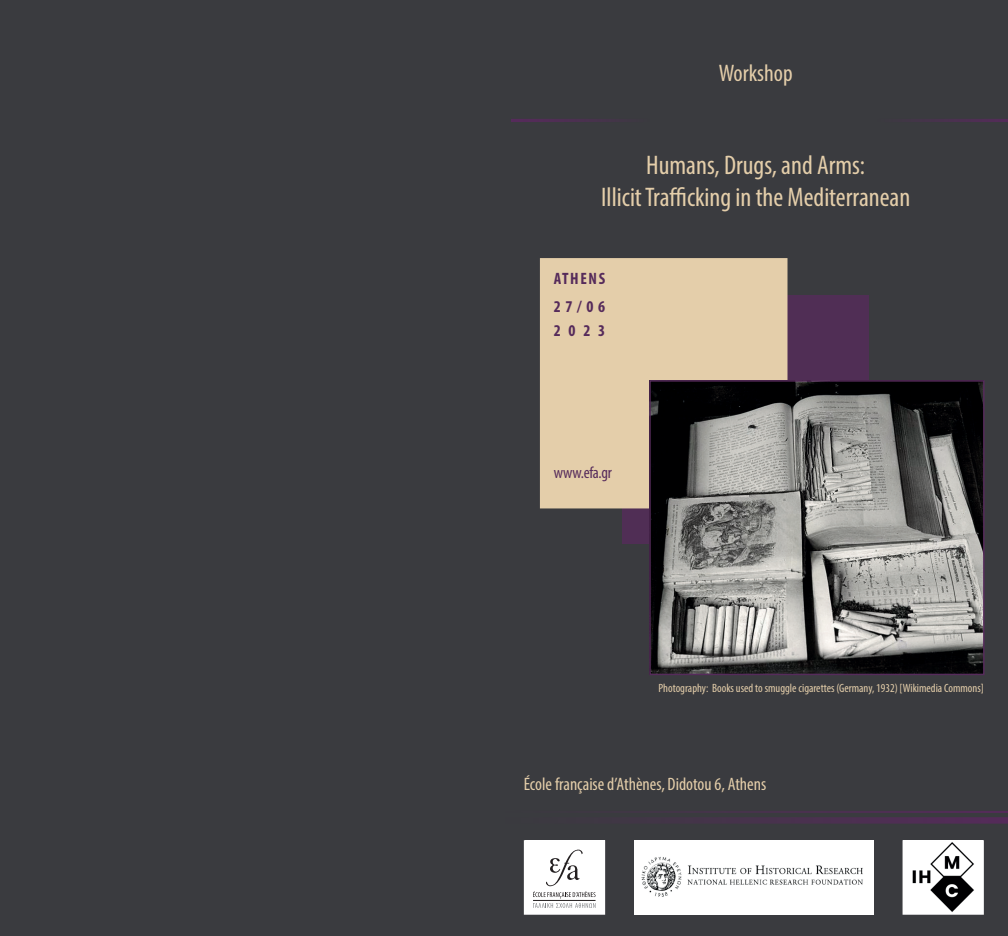
<style>
.page{position:relative;width:1008px;height:936px;background:#fff}
.page>*{position:absolute;margin:0;border:0;box-sizing:border-box;transform-origin:0 0}
.t1{font:condensed 27px/32.4px "Myriad Pro";color:#e4ceaa;text-align:center}
.t2{font:condensed 24px "Myriad Pro";color:#e4ceaa}
.t3{font:condensed 18px "Myriad Pro";color:#e4ceaa}
.t4{font:700 condensed 16.5px/28.3px "Myriad Pro";letter-spacing:.1em;color:#562b5b}
.t5{font:condensed 16.5px "Myriad Pro";letter-spacing:-.02em;color:#562b5b}
.t6{font:700 condensed 16.5px "Myriad Pro";letter-spacing:.19em;color:#562b5b}
.t7{font:condensed 12px "Myriad Pro";color:#e4ceaa}
</style>
<div class="page">
<div style="left:0;top:0;width:1008px;height:935px;background:#3a3b3f"></div>
<div style="left:622px;top:295px;width:246px;height:249px;background:#562b5b"></div>
<hr style="left:511px;top:119px;width:139px;height:3px;background:#562b5b">
<hr style="left:876px;top:119px;width:132px;height:3px;background:#562b5b">
<hr style="left:504px;top:810px;width:504px;height:2px;background:#562b5b">
<div style="left:704px;top:817px;width:304px;height:6px;background:#4c3051"></div>
<div style="left:540px;top:258px;width:247px;height:250px;background:#e4ceaa;border:2px solid #e4ceaa"></div>
<img style="left:651px;top:382px;width:331px;height:291px">
<div style="left:649px;top:380px;width:335px;height:295px;border:1px solid #562b5b"></div>
<div style="left:524px;top:840px;width:80px;height:73px;background:#fff"></div>
<svg style="left:533px;top:849px;width:62px;height:58px"></svg>
<hr style="left:533px;top:900px;width:62px;height:1px;background:#231f20">
<div style="left:524px;top:840px;width:81px;height:74px;border:2px solid #fff"></div>
<div style="left:634px;top:840px;width:239px;height:74px;background:#fff"></div>
<img style="left:641px;top:857px;width:222px;height:40px">
<div style="left:903px;top:840px;width:80px;height:73px;background:#fff"></div>
<img style="left:912px;top:843px;width:62px;height:68px">
<div style="left:902px;top:840px;width:82px;height:74px;border:2px solid #fff"></div>
<h2 class="t2" style="left:719px;top:59px;width:75px">Workshop</h2>
<h1 class="t1" style="left:601px;top:148px;width:311px">Humans, Drugs, and Arms:<br>Illicit Trafficking in the Mediterranean</h1>
<h3 class="t4" style="left:554px;top:264px;width:53px">ATHENS<br>27/06</h3>
<h3 class="t6" style="left:554px;top:320px;width:53px">2023</h3>
<h3 class="t5" style="left:554px;top:462px;width:59px">www.efa.gr</h3>
<p class="t7" style="left:658px;top:681px;width:327px">Photography: Books used to smuggle cigarettes (Germany, 1932) [Wikimedia Commons]</p>
<h3 class="t3" style="left:524px;top:772px;width:244px">École française d’Athènes, Didotou 6, Athens</h3>
</div>
